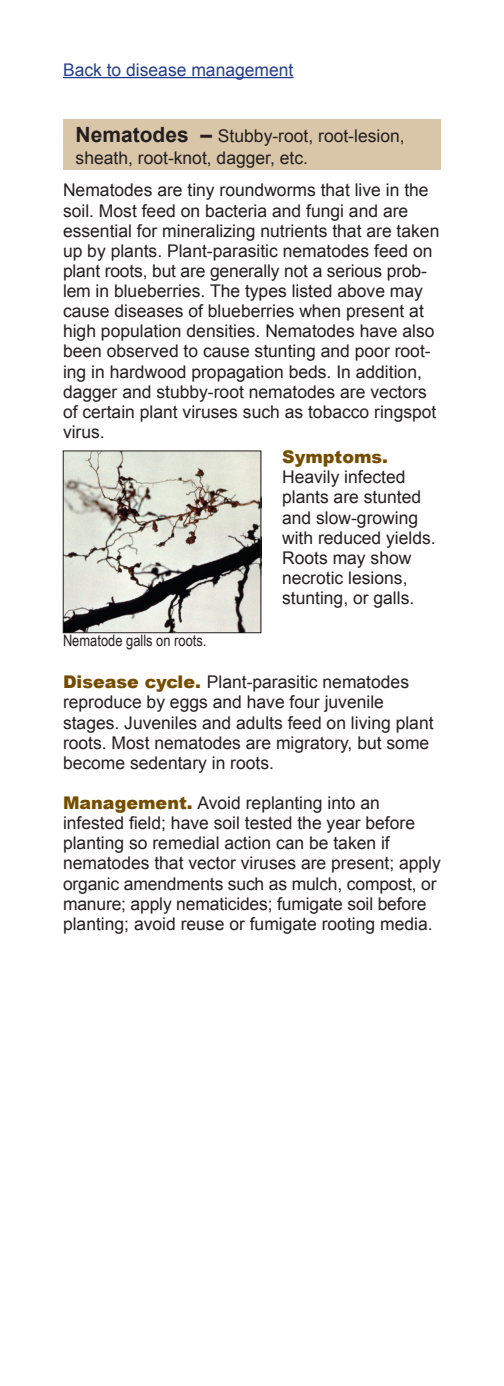
<style>
.page{position:relative;width:504px;height:1386px;background:#fff}
.page>*{position:absolute;margin:0;border:0;box-sizing:border-box;transform-origin:0 0}
.Guide_text{font:17.5px/20.1px "Arial";color:#231f20}
.Organism_header{font:17.5px/22.8px "Arial";color:#231f20}
.t1{font:17.5px "Arial";color:#253f8e}
.Guide_caption{font:15.75px "Arial Narrow";color:#231f20}
.s1{font-weight:700;font-size:21px}
.s2{font-weight:900;color:#754d00}
</style>
<div class="page">
<hr style="left:63px;top:77px;width:231px;height:1px;background:#253f8e">
<div style="left:63px;top:119px;width:378px;height:50px;background:#d9c6a8"></div>
<img style="left:65px;top:453px;width:194px;height:178px">
<div style="left:63px;top:451px;width:198px;height:182px;border:1px solid #231f20"></div>
<p class="t1" style="left:63px;top:58px;width:232px">Back to disease management</p>
<p class="Organism_header" style="left:76px;top:124px;width:331px"><span class="s1">Nematodes –</span> Stubby-root, root-lesion, sheath, root-knot, dagger, etc.</p>
<p class="Guide_text" style="left:63px;top:180px;width:378px">Nematodes are tiny roundworms that live in the soil. Most feed on bacteria and fungi and are essential for mineralizing nutrients that are taken up by plants. Plant-parasitic nematodes feed on plant roots, but are generally not a serious prob&shy;lem in blueberries. The types listed above may cause diseases of blueberries when present at high population densities. Nematodes have also been observed to cause stunting and poor root&shy;ing in hardwood propagation beds. In addition, dagger and stubby-root nematodes are vectors of certain plant viruses such as tobacco ringspot virus.</p>
<p class="Guide_text" style="left:282px;top:447px;width:155px"><span class="s2">Symptoms.<br></span>Heavily infected plants are stunted and slow-growing with reduced yields.<br>Roots may show necrotic lesions, stunting, or galls.</p>
<p class="Guide_caption" style="left:63px;top:629px;width:145px">Nematode galls on roots.</p>
<p class="Guide_text" style="left:63px;top:672px;width:372px"><span class="s2">Disease cycle.</span> Plant-parasitic nematodes reproduce by eggs and have four juvenile stages. Juveniles and adults feed on living plant roots. Most nematodes are migratory, but some become sedentary in roots.</p>
<p class="Guide_text" style="left:63px;top:793px;width:379px"><span class="s2">Management.</span> Avoid replanting into an infested field; have soil tested the year before planting so remedial action can be taken if nematodes that vector viruses are present; apply organic amendments such as mulch, compost, or manure; apply nematicides; fumigate soil before planting; avoid reuse or fumigate rooting media.</p>
</div>
